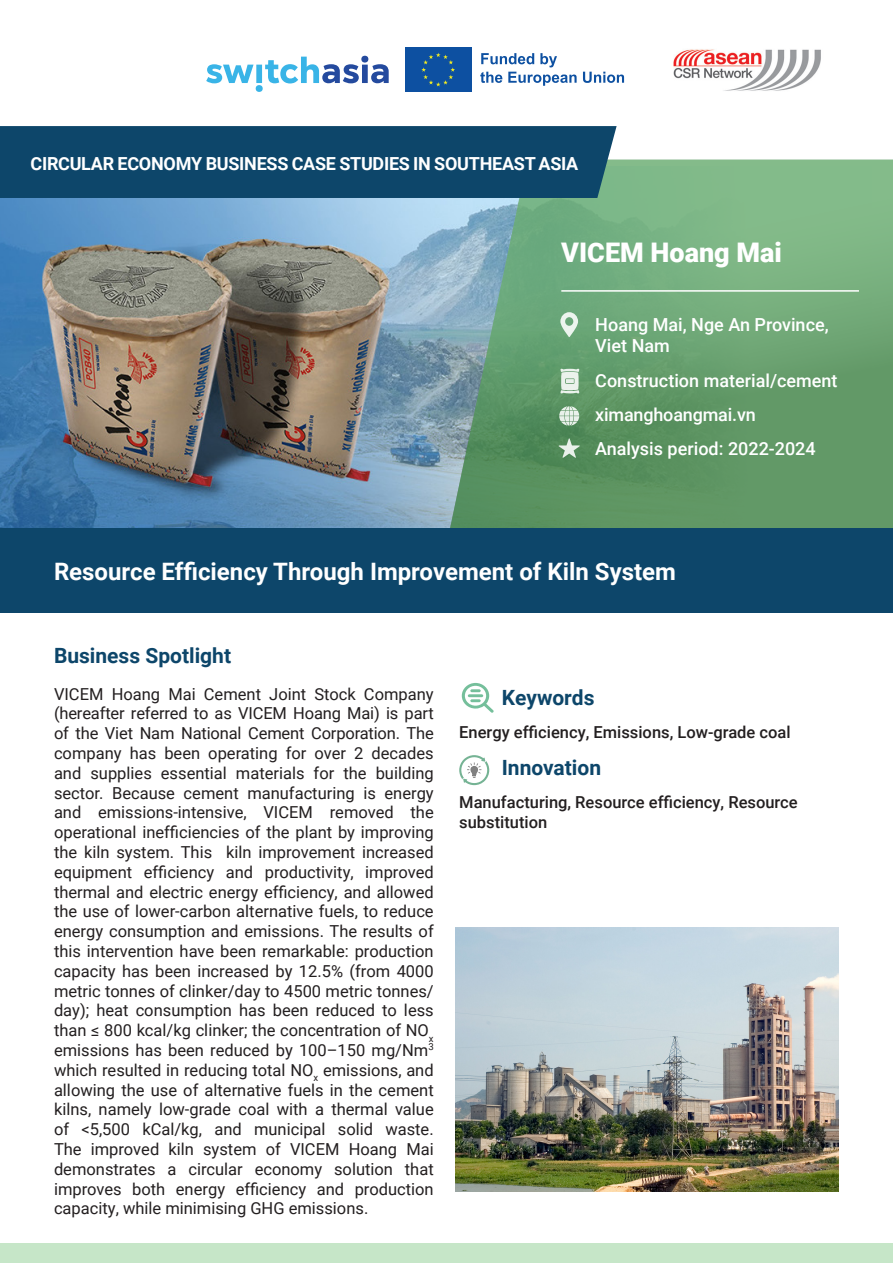
<style>
.page{position:relative;width:893px;height:1263px;background:#fff}
.page>*{position:absolute;margin:0;border:0;box-sizing:border-box;transform-origin:0 0}
.t1{font:900 27px "Roboto";color:#fff}
.headline{font:700 24px "Roboto";color:#fff}
.heading{font:700 21px "Roboto";color:#0d466a}
.t2{font:500 18px/21.6px "Roboto";color:#fff}
.t3{font:700 18px "Roboto";letter-spacing:-.015em;color:#fff}
.body{font:16.5px/19.8px "Roboto";color:#231f20;text-align:justify}
.body-2{font:500 16.5px/19.8px "Roboto";color:#231f20}
</style>
<div class="page">
<div style="left:0;top:1244px;width:893px;height:19px;background:#c6e6c8"></div>
<img style="left:0;top:198px;width:414px;height:331px">
<div style="left:405px;top:47px;width:67px;height:45px;background:#0d50a1"></div>
<svg style="left:421px;top:53px;width:34px;height:34px"></svg>
<svg style="left:480px;top:53px;width:97px;height:33px"></svg>
<svg style="left:583px;top:72px;width:41px;height:11px"></svg>
<svg style="left:206px;top:56px;width:183px;height:36px"></svg>
<img style="left:673px;top:49px;width:148px;height:42px">
<svg style="left:414px;top:160px;width:479px;height:369px;background:#6fa47d"></svg>
<hr style="left:561px;top:290px;width:298px;height:2px;background:#fff">
<svg style="left:559px;top:406px;width:20px;height:20px"></svg>
<svg style="left:560px;top:312px;width:18px;height:25px"></svg>
<div style="left:0;top:126px;width:617px;height:72px;background:#0d466a"></div>
<svg style="left:558px;top:438px;width:22px;height:20px"></svg>
<div style="left:0;top:529px;width:893px;height:84px;background:#0d466a"></div>
<svg style="left:462px;top:683px;width:32px;height:30px"></svg>
<svg style="left:459px;top:755px;width:30px;height:30px"></svg>
<img style="left:456px;top:927px;width:383px;height:264px">
<svg style="left:560px;top:369px;width:19px;height:24px"></svg>
<p class="t3" style="left:31px;top:151px;width:549px">CIRCULAR ECONOMY BUSINESS CASE STUDIES IN SOUTHEAST ASIA</p>
<p class="t1" style="left:561px;top:233px;width:222px">VICEM Hoang Mai</p>
<p class="t2" style="left:595px;top:313px;width:235px">Hoang Mai, Nge An Province,<br>Viet Nam</p>
<p class="t2" style="left:595px;top:369px;width:244px">Construction material/cement</p>
<p class="t2" style="left:595px;top:403px;width:162px">ximanghoangmai.vn</p>
<p class="t2" style="left:595px;top:437px;width:222px">Analysis period: 2022-2024</p>
<p class="headline" style="left:54px;top:555px;width:623px">Resource Efficiency Through Improvement of Kiln System</p>
<p class="heading" style="left:54px;top:640px;width:179px">Business Spotlight</p>
<p class="body" style="left:54px;top:683px;width:381px">VICEM Hoang Mai Cement Joint Stock Company (hereafter referred to as VICEM Hoang Mai) is part of the Viet Nam National Cement Corporation. The company has been operating for over 2 decades and supplies essential materials for the building sector. Because cement manufacturing is energy and emissions-intensive, VICEM removed the operational inefficiencies of the plant by improving the kiln system. This kiln improvement increased equipment efficiency and productivity, improved thermal and electric energy efficiency, and allowed the use of lower-carbon alternative fuels, to reduce energy consumption and emissions. The results of this intervention have been remarkable: production capacity has been increased by 12.5% (from 4000 metric tonnes of clinker/day to 4500 metric tonnes/ day); heat consumption has been reduced to less than ≤ 800 kcal/kg clinker; the concentration of NO<sub>x </sub>emissions has been reduced by 100–150 mg/Nm<sup>3 </sup>which resulted in reducing total NO<sub>x</sub> emissions, and allowing the use of alternative fuels in the cement kilns, namely low-grade coal with a thermal value of &lt;5,500 kCal/kg, and municipal solid waste.<br>The improved kiln system of VICEM Hoang Mai demonstrates a circular economy solution that improves both energy efficiency and production capacity, while minimising GHG emissions.</p>
<p class="heading" style="left:502px;top:683px;width:94px">Keywords</p>
<p class="body-2" style="left:459px;top:721px;width:333px">Energy efficiency, Emissions, Low-grade coal</p>
<p class="heading" style="left:502px;top:753px;width:101px">Innovation</p>
<p class="body-2" style="left:459px;top:792px;width:340px">Manufacturing, Resource efficiency, Resource substitution</p>
</div>
